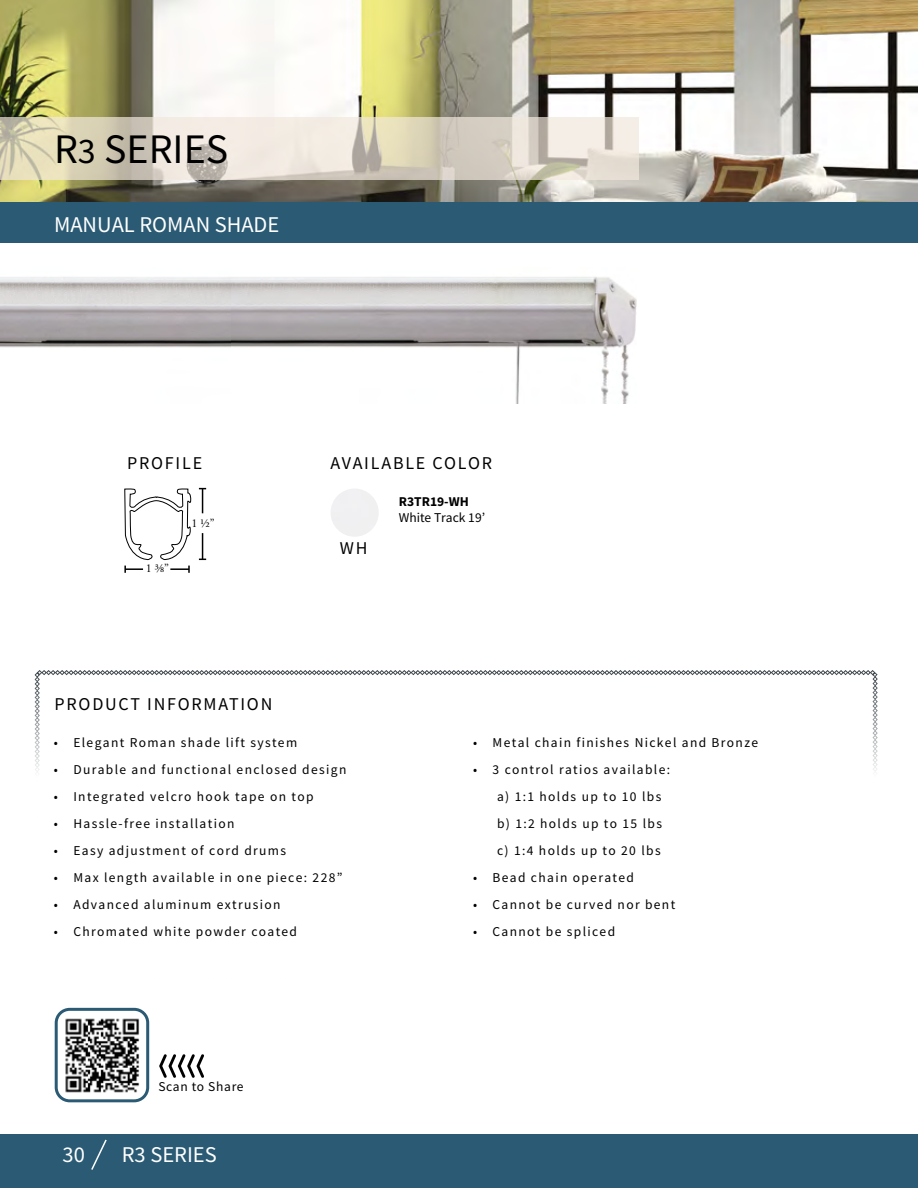
<style>
.page{position:relative;width:918px;height:1188px;background:#fff}
.page>*{position:absolute;margin:0;border:0;box-sizing:border-box;transform-origin:0 0}
.t1{font:42px "Source Sans Pro";color:#000}
.t2{font:22.5px "Source Sans Pro";color:#fff}
.t3{font:18px "Source Sans Pro";letter-spacing:.1em;color:#000}
.t4{font:13.5px/27px "Source Sans Pro";letter-spacing:.1em;color:#000}
.t5{font:13.5px "Source Sans Pro";color:#000}
.t6{font:13.5px "Source Sans Pro";letter-spacing:.05em;color:#000}
.t7{font:700 13.5px "Source Sans Pro";color:#000}
.t8{font:12px "Adobe Garamond Pro";color:#000}
.s1{font-size:36px}
</style>
<div class="page">
<img style="left:0;top:0;width:918px;height:202px">
<div style="left:0;top:1134px;width:918px;height:54px;background:#2b5b74"></div>
<div style="left:0;top:202px;width:918px;height:41px;background:#2b5b74"></div>
<svg style="left:0;top:117px;width:639px;height:62px;background:#ded7c7"></svg>
<svg style="left:91px;top:1139px;width:16px;height:31px"></svg>
<svg style="left:35px;top:670px;width:843px;height:102px"></svg>
<svg style="left:124px;top:489px;width:67px;height:71px"></svg>
<img style="left:230px;top:277px;width:407px;height:127px">
<img style="left:0;top:277px;width:230px;height:71px">
<svg style="left:199px;top:488px;width:7px;height:25px"></svg>
<svg style="left:199px;top:533px;width:7px;height:27px"></svg>
<svg style="left:170px;top:566px;width:20px;height:7px"></svg>
<svg style="left:124px;top:566px;width:19px;height:7px"></svg>
<img style="left:61px;top:1018px;width:79px;height:78px">
<div style="left:55px;top:1008px;width:94px;height:94px;border:3px solid #2b5b74;border-radius:14px"></div>
<svg style="left:159px;top:1054px;width:45px;height:24px"></svg>
<h1 class="t1" style="left:54px;top:122px;width:176px">R<span class="s1">3</span> SERIES</h1>
<h2 class="t2" style="left:54px;top:210px;width:227px">MANUAL ROMAN SHADE</h2>
<h3 class="t3" style="left:127px;top:451px;width:77px">PROFILE</h3>
<h3 class="t3" style="left:331px;top:452px;width:163px">AVAILABLE COLOR</h3>
<p class="t8" style="left:146px;top:561px;width:25px">1 3/8”</p>
<p class="t8" style="left:191px;top:516px;width:25px">1 1/2”</p>
<h3 class="t3" style="left:340px;top:536px;width:29px">WH</h3>
<p class="t7" style="left:399px;top:492px;width:71px">R3TR19-WH</p>
<p class="t5" style="left:399px;top:509px;width:88px">White Track 19’</p>
<h3 class="t3" style="left:55px;top:692px;width:219px">PRODUCT INFORMATION</h3>
<p class="t4" style="left:54px;top:729px;width:245px">• Elegant Roman shade lift system</p>
<p class="t4" style="left:54px;top:756px;width:294px">• Durable and functional enclosed design</p>
<p class="t4" style="left:54px;top:783px;width:261px">• Integrated velcro hook tape on top</p>
<p class="t4" style="left:54px;top:810px;width:182px">• Hassle-free installation</p>
<p class="t4" style="left:54px;top:837px;width:234px">• Easy adjustment of cord drums</p>
<p class="t4" style="left:54px;top:864px;width:290px">• Max length available in one piece: 228”</p>
<p class="t4" style="left:54px;top:891px;width:228px">• Advanced aluminum extrusion</p>
<p class="t4" style="left:54px;top:918px;width:245px">• Chromated white powder coated</p>
<p class="t4" style="left:473px;top:729px;width:287px">• Metal chain finishes Nickel and Bronze</p>
<p class="t4" style="left:497px;top:756px;width:175px;text-indent:-24px">• 3 control ratios available: a) 1:1 holds up to 10 lbs b) 1:2 holds up to 15 lbs c) 1:4 holds up to 20 lbs</p>
<p class="t4" style="left:473px;top:864px;width:162px">• Bead chain operated</p>
<p class="t4" style="left:473px;top:891px;width:204px">• Cannot be curved nor bent</p>
<p class="t4" style="left:473px;top:918px;width:144px">• Cannot be spliced</p>
<h2 class="t2" style="left:63px;top:1140px;width:24px">30</h2>
<p class="t6" style="left:158px;top:1078px;width:87px">Scan to Share</p>
<h2 class="t2" style="left:122px;top:1140px;width:96px">R3 SERIES</h2>
</div>
